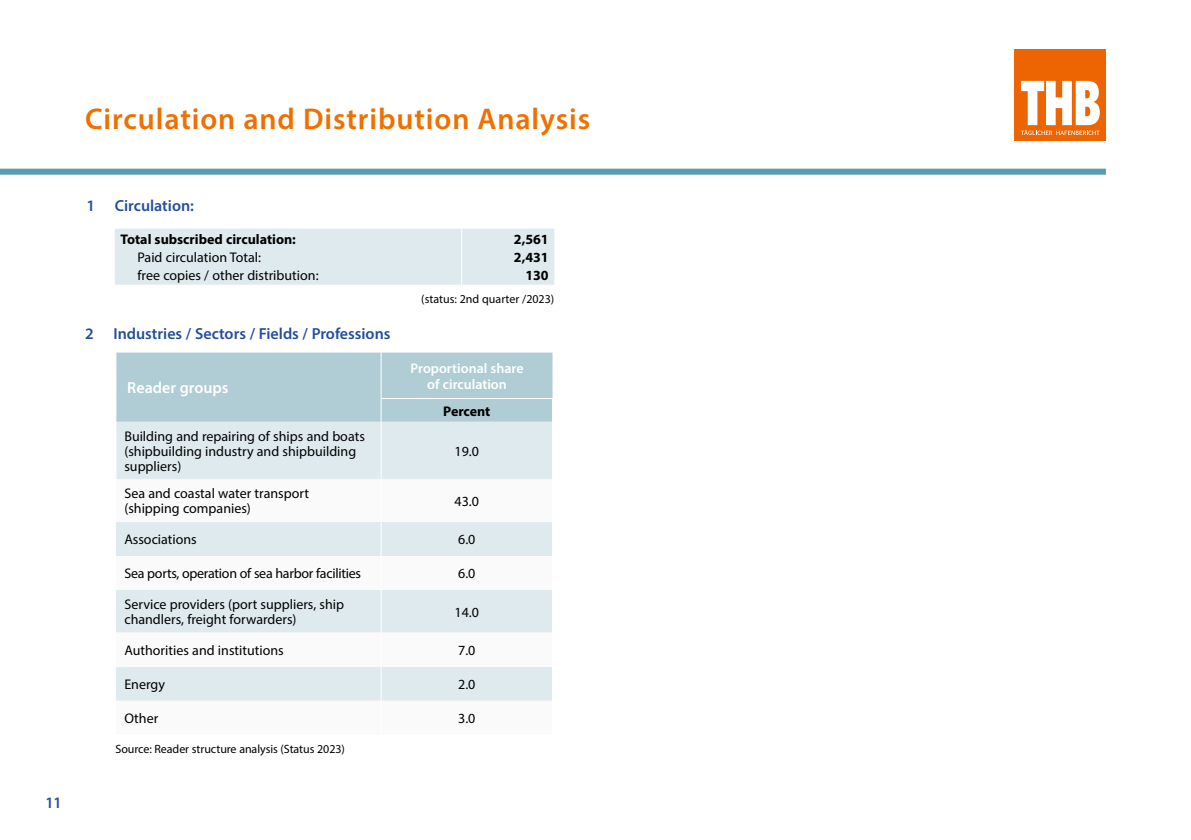
<style>
.page{position:relative;width:1191px;height:840px;background:#fff}
.page>*{position:absolute;margin:0;border:0;box-sizing:border-box;transform-origin:0 0}
.t1{font:600 30px "Myriad Pro";letter-spacing:.03em;color:#ee7100}
.t2{font:600 16px "Myriad Pro";color:#234e9e}
.t3{font:600 16px "Myriad Pro";color:#fff}
.t4{font:600 16px "Myriad Pro";color:#234e9e;scale:.95 1}
.t5{font:14px/15px "Myriad Pro";color:#000}
.t6{font:700 14px/18px "Myriad Pro";color:#000;text-align:right}
.t7{font:14px "Myriad Pro";letter-spacing:-.02em;color:#000}
.t8{font:600 14px/16px "Myriad Pro";color:#fff;text-align:center}
.t9{font:12px "Myriad Pro";letter-spacing:-.005em;color:#000}
</style>
<div class="page">
<div style="left:0;top:168px;width:1106px;height:6px;background:#599dac"></div>
<div style="left:1015px;top:50px;width:91px;height:91px;background:#ec6502"></div>
<svg style="left:1021px;top:81px;width:78px;height:54px"></svg>
<div style="left:116px;top:421px;width:436px;height:58px;background:#dfeaee"></div>
<svg style="left:116px;top:522px;width:436px;height:179px;fill:#dfeaee"></svg>
<hr style="left:380px;top:421px;width:1px;height:58px;background:#fff">
<hr style="left:380px;top:521px;width:1px;height:34px;background:#fff">
<div style="left:116px;top:352px;width:437px;height:69px;background:#b0ccd5"></div>
<hr style="left:380px;top:555px;width:1px;height:34px;background:#fff">
<hr style="left:380px;top:632px;width:1px;height:34px;background:#fff">
<hr style="left:380px;top:700px;width:1px;height:34px;background:#fff">
<hr style="left:380px;top:589px;width:1px;height:43px;background:#fff">
<hr style="left:380px;top:666px;width:1px;height:34px;background:#fff">
<div style="left:115px;top:228px;width:439px;height:56px;background:#dfeaee"></div>
<hr style="left:461px;top:228px;width:1px;height:56px;background:#fff">
<p class="t4" style="left:45px;top:792px;width:19px">11</p>
<h1 class="t1" style="left:85px;top:100px;width:507px">Circulation and Distribution Analysis</h1>
<p class="t2" style="left:86px;top:195px;width:109px">1 Circulation:</p>
<p class="t6" style="left:120px;top:230px;width:177px">Total subscribed circulation:</p>
<p class="t5" style="left:137px;top:248px;width:182px;line-height:18px">Paid circulation Total:<br>free copies / other distribution:</p>
<p class="t2" style="left:85px;top:323px;width:307px">2 Industries / Sectors / Fields / Professions</p>
<p class="t3" style="left:127px;top:377px;width:103px">Reader groups</p>
<p class="t5" style="left:124px;top:428px;width:242px">Building and repairing of ships and boats (shipbuilding industry and shipbuilding suppliers)</p>
<p class="t6" style="left:514px;top:230px;width:36px">2,561<br>2,431<br>130</p>
<p class="t9" style="left:421px;top:291px;width:135px">(status: 2nd quarter /2023)</p>
<p class="t8" style="left:410px;top:359px;width:115px">Proportional share of circulation</p>
<p class="t6" style="left:443px;top:401px;width:49px">Percent</p>
<p class="t5" style="left:454px;top:443px;width:26px">19.0</p>
<p class="t5" style="left:124px;top:485px;width:186px">Sea and coastal water transport (shipping companies)</p>
<p class="t5" style="left:454px;top:493px;width:26px">43.0</p>
<p class="t5" style="left:124px;top:531px;width:74px">Associations</p>
<p class="t5" style="left:458px;top:531px;width:19px">6.0</p>
<p class="t7" style="left:124px;top:564px;width:238px">Sea ports, operation of sea harbor facilities</p>
<p class="t5" style="left:458px;top:565px;width:19px">6.0</p>
<p class="t5" style="left:124px;top:596px;width:221px">Service providers (port suppliers, ship chandlers, freight forwarders)</p>
<p class="t5" style="left:454px;top:603px;width:26px">14.0</p>
<p class="t5" style="left:124px;top:642px;width:161px">Authorities and institutions</p>
<p class="t5" style="left:458px;top:642px;width:19px">7.0</p>
<p class="t5" style="left:124px;top:676px;width:42px">Energy</p>
<p class="t5" style="left:458px;top:676px;width:19px">2.0</p>
<p class="t5" style="left:124px;top:710px;width:35px">Other</p>
<p class="t5" style="left:458px;top:710px;width:19px">3.0</p>
<p class="t9" style="left:115px;top:740px;width:231px">Source: Reader structure analysis (Status 2023)</p>
</div>
